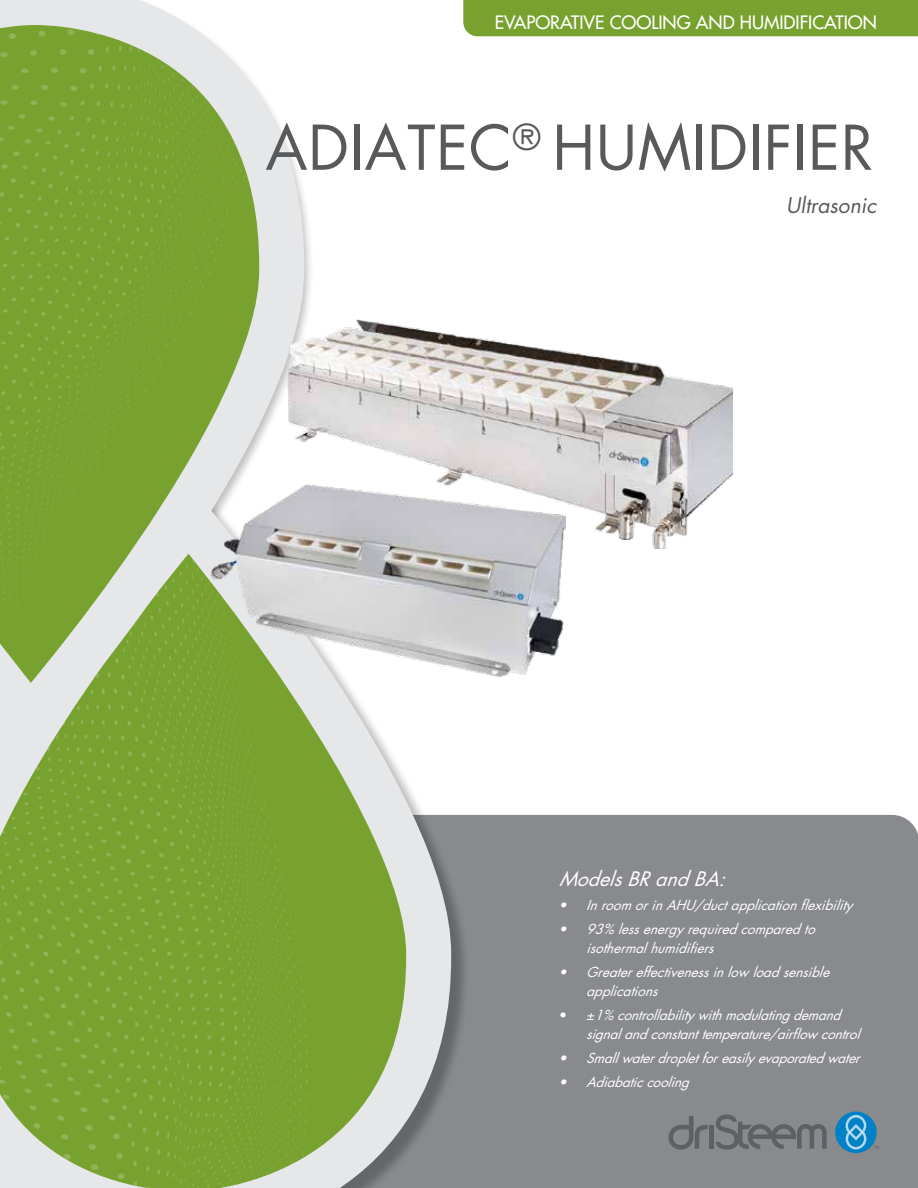
<style>
.page{position:relative;width:918px;height:1188px;background:#fff}
.page>*{position:absolute;margin:0;border:0;box-sizing:border-box;transform-origin:0 0}
.t1{font:60px "Futura Std";letter-spacing:.01em;color:#58595b}
.t2{font:italic 21px "Futura Std";color:#58595b}
.t3{font:italic 19.5px "Futura Std";color:#fff}
.t4{font:500 18px "Futura Std";color:#fff}
.t5{font:italic 13.5px/18.8px "Futura Std";letter-spacing:-.01em;color:#fff}
.s1{font-style:normal}
.s2{font-style:inherit}
</style>
<div class="page">
<div style="left:463px;top:0;width:455px;height:36px;background:#78a22f"></div>
<div style="left:0;top:0;width:315px;height:767px;background:#000;opacity:.26"></div>
<div style="left:470px;top:815px;width:448px;height:373px;background:#888a8d"></div>
<div style="left:0;top:487px;width:470px;height:701px;background:#000;opacity:.26"></div>
<svg style="left:0;top:474px;width:430px;height:714px;background:#8dae54"></svg>
<div style="left:835px;top:1112px;width:42px;height:41px;background:#0081c6;border-radius:50%"></div>
<svg style="left:844px;top:1115px;width:23px;height:34px"></svg>
<div style="left:709px;top:1125px;width:5px;height:24px;background:#5f6062"></div>
<svg style="left:669px;top:1116px;width:39px;height:34px"></svg>
<svg style="left:715px;top:1115px;width:112px;height:35px;background:#787a7c"></svg>
<svg style="left:873px;top:1146px;width:6px;height:3px"></svg>
<div style="left:0;top:1149px;width:58px;height:39px;background:#e6e7e8"></div>
<svg style="left:0;top:0;width:283px;height:763px;background:#95b45f"></svg>
<div style="left:0;top:686px;width:46px;height:71px;background:#e6e7e8"></div>
<img style="left:287px;top:320px;width:445px;height:229px">
<img style="left:211px;top:484px;width:354px;height:192px">
<h3 class="t4" style="left:495px;top:11px;width:384px">EVAPORATIVE COOLING AND HUMIDIFICATION</h3>
<h1 class="t1" style="left:266px;top:109px;width:609px">ADIATEC<sup>®</sup> HUMIDIFIER</h1>
<h2 class="t2" style="left:786px;top:192px;width:92px">Ultrasonic</h2>
<h3 class="t3" style="left:559px;top:866px;width:171px">Models BR and BA:</h3>
<p class="t5" style="left:559px;top:896px;width:298px">• In room or in AHU/duct application flexibility</p>
<p class="t5" style="left:586px;top:920px;width:233px;text-indent:-27px">• 93% less energy required compared to isothermal humidifiers</p>
<p class="t5" style="left:586px;top:963px;width:247px;text-indent:-27px">• Greater effectiveness in low load sensible applications</p>
<p class="t5" style="left:586px;top:1006px;width:275px;text-indent:-27px"><span class="s1">•</span> <span class="s2">±</span>1% controllability with modulating demand signal and constant temperature/airflow control</p>
<p class="t5" style="left:559px;top:1049px;width:305px">• Small waterdroplet foreasily evaporated water</p>
<p class="t5" style="left:559px;top:1073px;width:134px">• Adiabatic cooling</p>
</div>
